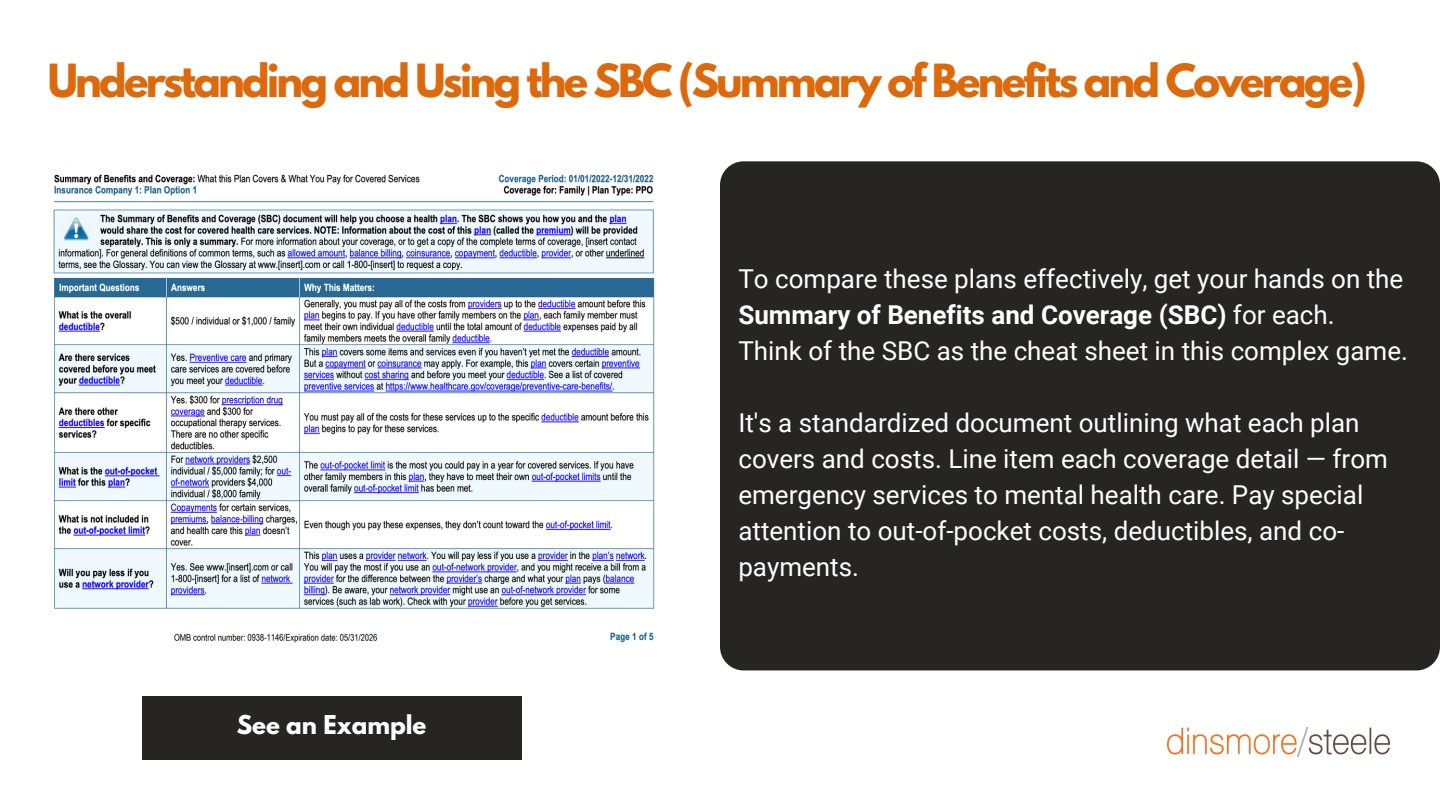
<style>
.page{position:relative;width:1440px;height:810px;background:#fff}
.page>*{position:absolute;margin:0;border:0;box-sizing:border-box;transform-origin:0 0}
.t1{font:700 40.5px "League Spartan";letter-spacing:-.07em;color:#dd690d}
.t2{font:26px/36px "Roboto";color:#fff}
.t3{font:700 23px "League Spartan";color:#fff}
.s1{font-weight:700}
</style>
<div class="page">
<img style="left:53px;top:174px;width:602px;height:469px">
<div style="left:142px;top:697px;width:380px;height:63px;background:#272424"></div>
<img style="left:1167px;top:728px;width:222px;height:28px">
<div style="left:720px;top:161px;width:720px;height:509px;background:#272424;border-radius:24px"></div>
<p class="t1" style="left:48px;top:61px;width:1320px">Understanding and Using the SBC (Summary of Benefits and Coverage)</p>
<p class="t2" style="left:738px;top:261px;width:666px">To compare these plans effectively, get your hands on the<br><span class="s1">Summary of Benefits and Coverage (SBC)</span> for each.</p>
<p class="t2" style="left:738px;top:333px;width:671px">Think of the SBC as the cheat sheet in this complex game.</p>
<p class="t3" style="left:237px;top:714px;width:191px">See an Example</p>
<p class="t2" style="left:738px;top:405px;width:651px">It's a standardized document outlining what each plan covers and costs. Line item each coverage detail — from emergency services to mental health care. Pay special attention to out-of-pocket costs, deductibles, and co&shy;payments.</p>
</div>
